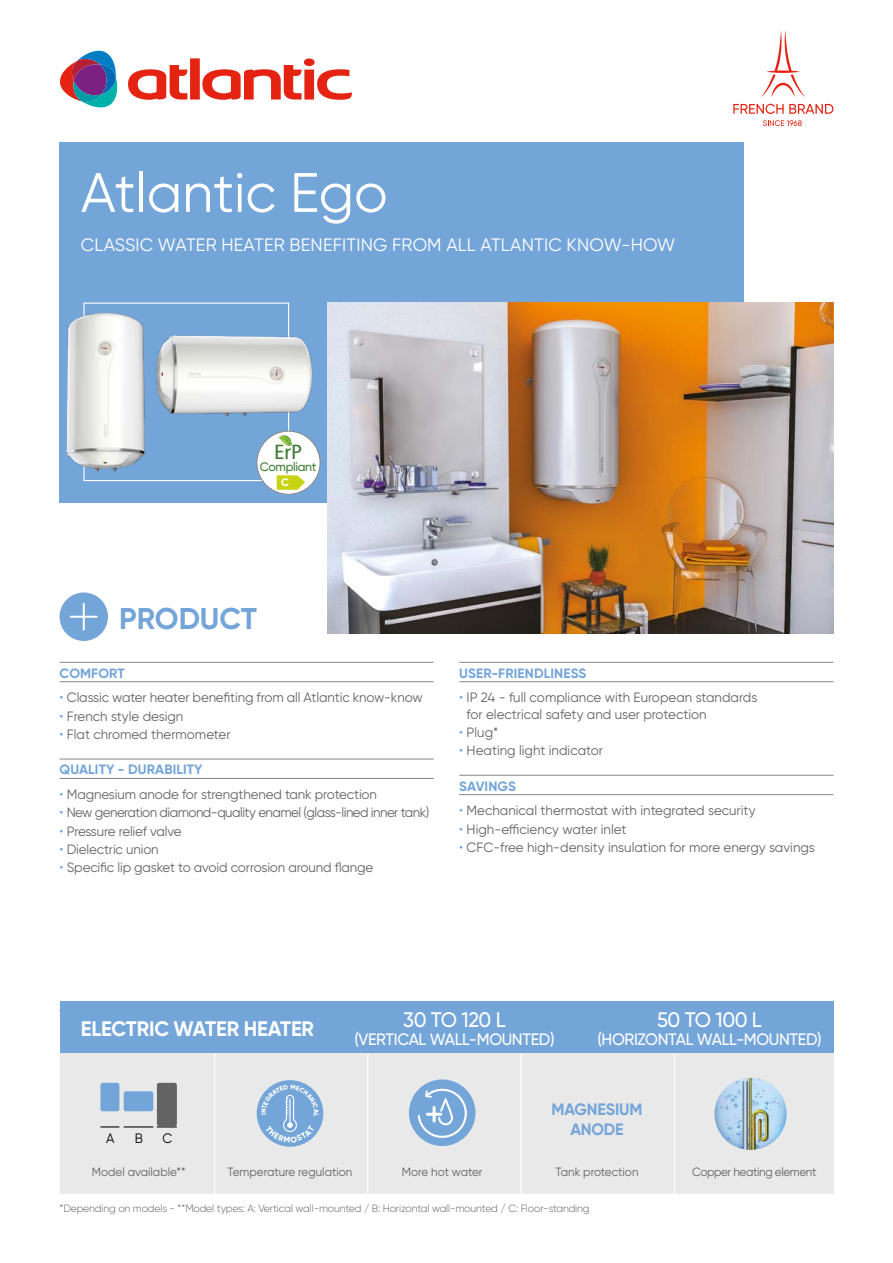
<style>
.page{position:relative;width:893px;height:1263px;background:#fff}
.page>*{position:absolute;margin:0;border:0;box-sizing:border-box;transform-origin:0 0}
.t1{font:55.5px "Gilroy";color:#fff}
.t2{font:700 30px "Gilroy";letter-spacing:-.005em;color:#74a5d9}
.t3{font:700 21px "Gilroy";letter-spacing:-.01em;color:#fff}
.t4{font:500 21px "Gilroy";letter-spacing:-.025em;color:#fff}
.t5{font:condensed 20.4px "Frutiger";color:#3d7b31;scale:1.1 1}
.t6{font:18px "Gilroy";letter-spacing:.01em;color:#fff}
.t7{font:500 16.5px "Gilroy";letter-spacing:-.02em;color:#fff}
.t8{font:700 16.5px/19.8px "Gilroy";letter-spacing:-.01em;color:#74a5d9;text-align:center}
.t9{font:13.65px "Gilroy";color:#000}
.t10{font:13.5px/16.2px "Gilroy";letter-spacing:-.01em;color:#646363}
.t11{font:13.5px "Gilroy";letter-spacing:-.04em;color:#646363}
.t12{font:700 13.5px "Gilroy";letter-spacing:.01em;color:#74a5d9}
.t13{font:500 12.3px "Gilroy";letter-spacing:-.03em;color:#3d7b31}
.t14{font:12px "Gilroy";color:#646363}
.t15{font:12px "Gilroy";letter-spacing:-.03em;color:#646363}
.t16{font:700 10.95px "Gilroy";color:#fff}
.t17{font:300 10.5px "Gilroy";letter-spacing:-.015em;color:#646363}
.s1{color:#74a5d9}
</style>
<div class="page">
<div style="left:60px;top:142px;width:684px;height:361px;background:#74a5d9"></div>
<div style="left:60px;top:1005px;width:773px;height:188px;background:#e9e9e9"></div>
<div style="left:60px;top:1001px;width:773px;height:52px;background:#74a5d9"></div>
<svg style="left:60px;top:51px;width:58px;height:56px"></svg>
<svg style="left:128px;top:58px;width:224px;height:42px"></svg>
<svg style="left:761px;top:30px;width:45px;height:68px"></svg>
<svg style="left:733px;top:104px;width:100px;height:10px"></svg>
<svg style="left:763px;top:120px;width:39px;height:6px"></svg>
<hr style="left:214px;top:1053px;width:1px;height:144px;background:#fff">
<hr style="left:367px;top:1053px;width:1px;height:144px;background:#fff">
<hr style="left:520px;top:1053px;width:1px;height:144px;background:#fff">
<hr style="left:674px;top:1053px;width:1px;height:144px;background:#fff">
<div style="left:83px;top:303px;width:206px;height:178px;border:1px solid #fff"></div>
<img style="left:327px;top:303px;width:506px;height:330px">
<div style="left:257px;top:431px;width:63px;height:63px;background:#fff;border-radius:50%"></div>
<div style="left:256px;top:431px;width:64px;height:64px;border:1px solid #878787;border-radius:50%"></div>
<svg style="left:278px;top:435px;width:14px;height:11px"></svg>
<svg style="left:277px;top:475px;width:28px;height:15px"></svg>
<img style="left:66px;top:308px;width:80px;height:166px">
<img style="left:156px;top:332px;width:156px;height:87px">
<div style="left:409px;top:1079px;width:66px;height:67px;background:#74a5d9;border-radius:50%"></div>
<svg style="left:416px;top:1088px;width:53px;height:52px"></svg>
<div style="left:257px;top:1080px;width:66px;height:67px;background:#74a5d9;border-radius:50%"></div>
<hr style="left:60px;top:662px;width:374px;height:1px;background:#878787">
<hr style="left:60px;top:681px;width:374px;height:1px;background:#878787">
<hr style="left:60px;top:759px;width:374px;height:1px;background:#878787">
<hr style="left:60px;top:778px;width:374px;height:1px;background:#878787">
<hr style="left:459px;top:662px;width:374px;height:1px;background:#878787">
<hr style="left:459px;top:681px;width:374px;height:1px;background:#878787">
<hr style="left:459px;top:775px;width:374px;height:1px;background:#878787">
<hr style="left:459px;top:794px;width:374px;height:1px;background:#878787">
<div style="left:157px;top:1083px;width:20px;height:43px;background:#646363;border-radius:2px"></div>
<hr style="left:157px;top:1126px;width:20px;height:2px;background:#575756">
<div style="left:124px;top:1091px;width:29px;height:20px;background:#74a5d9;border-radius:2px"></div>
<hr style="left:124px;top:1126px;width:29px;height:2px;background:#575756">
<div style="left:100px;top:1083px;width:19px;height:28px;background:#74a5d9;border-radius:2px"></div>
<svg style="left:100px;top:1126px;width:19px;height:2px"></svg>
<img style="left:714px;top:1078px;width:73px;height:72px;border-radius:36px">
<div style="left:60px;top:592px;width:48px;height:49px;background:#74a5d9;border-radius:50%"></div>
<svg style="left:70px;top:603px;width:28px;height:28px"></svg>
<svg style="left:261px;top:1085px;width:58px;height:57px"></svg>
<h1 class="t1" style="left:81px;top:159px;width:308px">Atlantic Ego</h1>
<h3 class="t6" style="left:81px;top:234px;width:596px">CLASSIC WATER HEATER BENEFITING FROM ALL ATLANTIC KNOW-HOW</h3>
<h3 class="t5" style="left:274px;top:440px;width:27px">ErP</h3>
<p class="t13" style="left:260px;top:459px;width:58px">Compliant</p>
<p class="t16" style="left:281px;top:476px;width:9px">C</p>
<h2 class="t2" style="left:119px;top:600px;width:140px">PRODUCT</h2>
<p class="t12" style="left:60px;top:664px;width:67px">COMFORT</p>
<p class="t10" style="left:60px;top:689px;width:365px"><span class="s1">•</span> Classic water heater benefiting from all Atlantic know-know</p>
<p class="t10" style="left:60px;top:708px;width:125px"><span class="s1">•</span> French style design</p>
<p class="t10" style="left:60px;top:726px;width:173px"><span class="s1">•</span> Flat chromed thermometer</p>
<p class="t12" style="left:60px;top:761px;width:145px">QUALITY - DURABILITY</p>
<p class="t10" style="left:60px;top:786px;width:319px"><span class="s1">•</span> Magnesium anode for strengthened tank protection</p>
<p class="t11" style="left:60px;top:804px;width:371px"><span class="s1">•</span> New generation diamond-quality enamel (glass-lined inner tank)</p>
<p class="t10" style="left:60px;top:823px;width:124px"><span class="s1">•</span> Pressure relief valve</p>
<p class="t10" style="left:60px;top:841px;width:101px"><span class="s1">•</span> Dielectric union</p>
<p class="t10" style="left:60px;top:859px;width:315px"><span class="s1">•</span> Specific lip gasket to avoid corrosion around flange</p>
<p class="t12" style="left:459px;top:664px;width:129px">USER-FRIENDLINESS</p>
<p class="t10" style="left:467px;top:689px;width:292px;text-indent:-7px"><span class="s1">•</span> IP 24 - full compliance with European standards for electrical safety and user protection</p>
<p class="t10" style="left:459px;top:724px;width:41px"><span class="s1">•</span> Plug*</p>
<p class="t10" style="left:459px;top:742px;width:145px"><span class="s1">•</span> Heating light indicator</p>
<p class="t12" style="left:459px;top:777px;width:58px">SAVINGS</p>
<p class="t10" style="left:459px;top:802px;width:298px"><span class="s1">•</span> Mechanical thermostat with integrated security</p>
<p class="t10" style="left:459px;top:820px;width:169px"><span class="s1">•</span> High-efficiency water inlet</p>
<p class="t10" style="left:459px;top:839px;width:357px"><span class="s1">•</span> CFC-free high-density insulation for more energy savings</p>
<h3 class="t3" style="left:81px;top:1015px;width:235px">ELECTRIC WATER HEATER</h3>
<h3 class="t4" style="left:403px;top:1006px;width:104px">30 TO 120 L</h3>
<p class="t7" style="left:354px;top:1028px;width:202px">(VERTICAL WALL-MOUNTED)</p>
<h3 class="t4" style="left:657px;top:1006px;width:106px">50 TO 100 L</h3>
<p class="t7" style="left:597px;top:1028px;width:226px">(HORIZONTAL WALL-MOUNTED)</p>
<p class="t8" style="left:552px;top:1099px;width:92px">MAGNESIUM<br>ANODE</p>
<p class="t9" style="left:106px;top:1130px;width:10px">A</p>
<p class="t9" style="left:135px;top:1130px;width:10px">B</p>
<p class="t9" style="left:162px;top:1130px;width:11px">C</p>
<p class="t14" style="left:92px;top:1164px;width:95px">Model available**</p>
<p class="t14" style="left:228px;top:1164px;width:126px">Temperature regulation</p>
<p class="t14" style="left:402px;top:1164px;width:82px">More hot water</p>
<p class="t15" style="left:692px;top:1164px;width:126px">Copper heating element</p>
<p class="t14" style="left:555px;top:1164px;width:84px">Tank protection</p>
<p class="t17" style="left:60px;top:1201px;width:532px">*Depending on models - **Model types: A: Vertical wall-mounted / B: Horizontal wall-mounted / C: Floor-standing</p>
</div>
